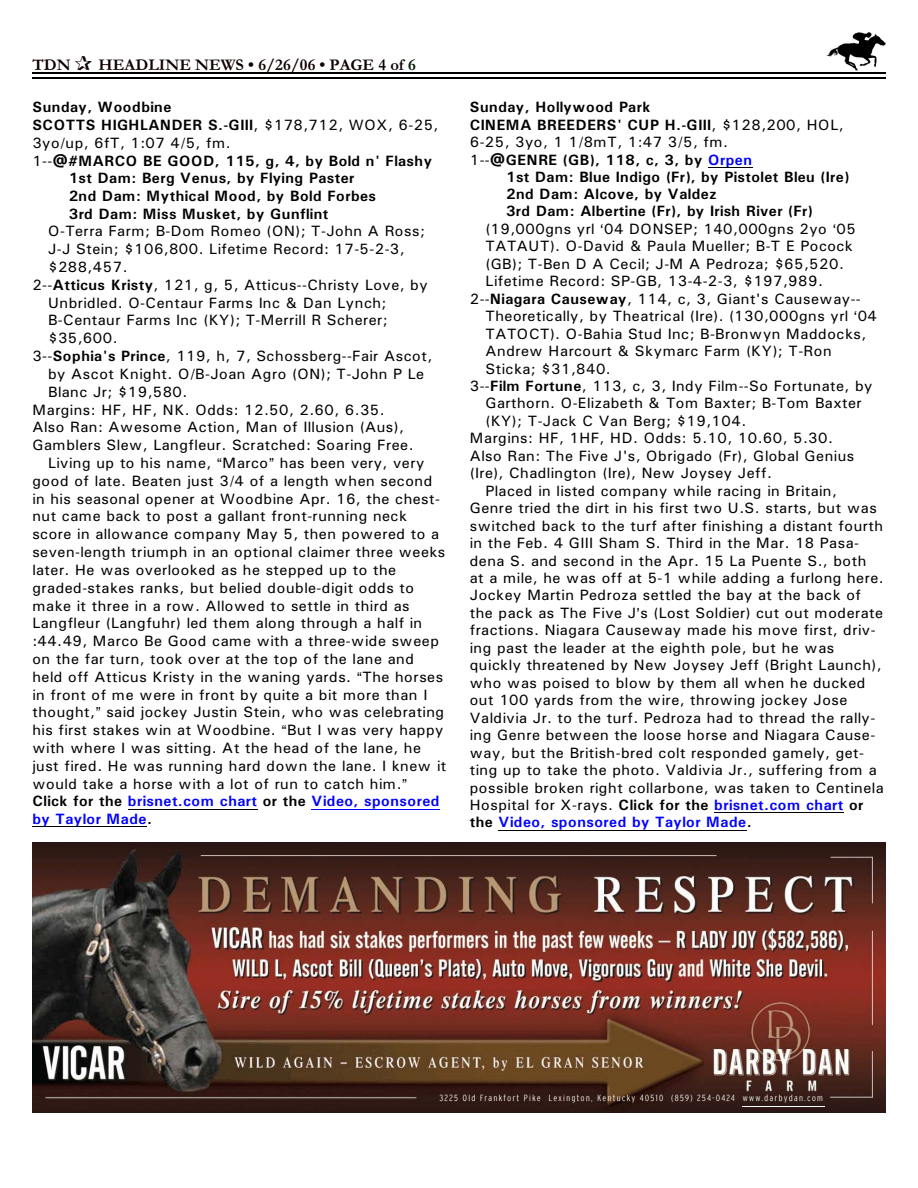
<style>
.page{position:relative;width:918px;height:1188px;background:#fff}
.page>*{position:absolute;margin:0;border:0;box-sizing:border-box;transform-origin:0 0}
.t1{font:700 16.5px "Garamond";letter-spacing:.005em;color:#0f0000}
.t2{font:15px "Univers";letter-spacing:.03em;color:#000}
.t3{font:700 15px/17.4px "Univers";letter-spacing:.03em;color:#000}
.t4{font:700 15px "Univers";letter-spacing:.03em;color:#00f}
.s1{color:#001400}
.s2{font-weight:400}
.s3{font-weight:700}
.s4{color:#000}
.s5{color:#00f}
.s6{font-weight:700;color:#00f}
</style>
<div class="page">
<img style="left:826px;top:32px;width:60px;height:38px">
<hr style="left:32px;top:72px;width:853px;height:1px;background:#000">
<hr style="left:32px;top:77px;width:853px;height:2px;background:#000">
<hr style="left:128px;top:809px;width:130px;height:1px;background:#000">
<hr style="left:312px;top:809px;width:128px;height:1px;background:#00f">
<hr style="left:32px;top:826px;width:115px;height:1px;background:#000">
<hr style="left:708px;top:167px;width:45px;height:1px;background:#000">
<hr style="left:714px;top:813px;width:130px;height:1px;background:#000">
<hr style="left:499px;top:830px;width:248px;height:1px;background:#000">
<img style="left:32px;top:842px;width:854px;height:270px">
<hr style="left:742px;top:1106px;width:83px;height:1px;background:#fff">
<p class="t1" style="left:32px;top:59px;width:40px">TDN</p>
<p class="t1" style="left:98px;top:59px;width:319px">HEADLINE NEWS • 6/26/06 • PAGE 4 of <span class="s1">6</span></p>
<p class="t3" style="left:32px;top:100px;width:141px">Sunday, Woodbine</p>
<p class="t3" style="left:32px;top:117px;width:408px">SCOTTS HIGHLANDER S.-GIII<span class="s2">, $178,712, WOX, 6-25,</span></p>
<p class="t2" style="left:32px;top:137px;width:200px">3yo/up, 6fT, 1:07 4/5, fm.</p>
<p class="t3" style="left:32px;top:153px;width:401px"><span class="s2">1--</span>@#MARCO BE GOOD, 115, g, 4, by Bold n' Flashy</p>
<p class="t3" style="left:69px;top:171px;width:287px">1st Dam: Berg Venus, by Flying Paster</p>
<p class="t3" style="left:69px;top:188px;width:309px">2nd Dam: Mythical Mood, by Bold Forbes</p>
<p class="t3" style="left:69px;top:206px;width:261px">3rd Dam: Miss Musket, by Gunflint</p>
<p class="t2" style="left:48px;top:226px;width:379px">O-Terra Farm; B-Dom Romeo (ON); T-John A Ross;</p>
<p class="t2" style="left:48px;top:244px;width:358px">J-J Stein; $106,800. Lifetime Record: 17-5-2-3,</p>
<p class="t2" style="left:48px;top:262px;width:81px">$288,457.</p>
<p class="t2" style="left:32px;top:279px;width:397px">2--<span class="s3">Atticus Kristy</span>, 121, g, 5, Atticus--Christy Love, by</p>
<p class="t2" style="left:48px;top:297px;width:340px">Unbridled. O-Centaur Farms Inc &amp; Dan Lynch;</p>
<p class="t2" style="left:48px;top:315px;width:341px">B-Centaur Farms Inc (KY); T-Merrill R Scherer;</p>
<p class="t2" style="left:48px;top:333px;width:71px">$35,600.</p>
<p class="t2" style="left:32px;top:351px;width:401px">3--<span class="s3">Sophia's Prince</span>, 119, h, 7, Schossberg--Fair Ascot,</p>
<p class="t2" style="left:48px;top:369px;width:378px">by Ascot Knight. O/B-Joan Agro (ON); T-John P Le</p>
<p class="t2" style="left:48px;top:386px;width:141px">Blanc Jr; $19,580.</p>
<p class="t2" style="left:32px;top:404px;width:354px">Margins: HF, HF, NK. Odds: 12.50, 2.60, 6.35.</p>
<p class="t2" style="left:32px;top:422px;width:373px">Also Ran: Awesome Action, Man of Illusion (Aus),</p>
<p class="t2" style="left:32px;top:440px;width:383px">Gamblers Slew, Langfleur. Scratched: Soaring Free.</p>
<p class="t2" style="left:48px;top:458px;width:378px">Living up to his name, Marco has been very, very</p>
<p class="t2" style="left:32px;top:475px;width:401px">good of late. Beaten just 3/4 of a length when second</p>
<p class="t2" style="left:32px;top:493px;width:409px">in his seasonal opener at Woodbine Apr. 16, the chest-</p>
<p class="t2" style="left:32px;top:511px;width:376px">nut came back to post a gallant front-running neck</p>
<p class="t2" style="left:32px;top:529px;width:408px">score in allowance company May 5, then powered to a</p>
<p class="t2" style="left:32px;top:547px;width:415px">seven-length triumph in an optional claimer three weeks</p>
<p class="t2" style="left:32px;top:565px;width:365px">later. He was overlooked as he stepped up to the</p>
<p class="t2" style="left:32px;top:582px;width:383px">graded-stakes ranks, but belied double-digit odds to</p>
<p class="t2" style="left:32px;top:600px;width:379px">make it three in a row. Allowed to settle in third as</p>
<p class="t2" style="left:32px;top:618px;width:391px">Langfleur (Langfuhr) led them along through a half in</p>
<p class="t2" style="left:32px;top:636px;width:408px">:44.49, Marco Be Good came with a three-wide sweep</p>
<p class="t2" style="left:32px;top:654px;width:383px">on the far turn, took over at the top of the lane and</p>
<p class="t2" style="left:32px;top:672px;width:412px">held off Atticus Kristy in the waning yards. The horses</p>
<p class="t2" style="left:32px;top:689px;width:397px">in front of me were in front by quite a bit more than I</p>
<p class="t2" style="left:32px;top:707px;width:413px">thought, said jockey Justin Stein, who was celebrating</p>
<p class="t2" style="left:32px;top:725px;width:413px">his first stakes win at Woodbine. But I was very happy</p>
<p class="t2" style="left:32px;top:743px;width:390px">with where I was sitting. At the head of the lane, he</p>
<p class="t2" style="left:32px;top:761px;width:415px">just fired. He was running hard down the lane. I knew it</p>
<p class="t2" style="left:32px;top:778px;width:371px">would take a horse with a lot of run to catch him.</p>
<p class="t4" style="left:32px;top:796px;width:409px"><span class="s4">Click for the</span> brisnet.com chart <span class="s4">or the</span> Video, sponsored</p>
<p class="t4" style="left:32px;top:814px;width:121px">by Taylor Made<span class="s4">.</span></p>
<p class="t3" style="left:470px;top:100px;width:376px">Sunday, Hollywood Park<br>CINEMA BREEDERS' CUP H.-GIII<span class="s2">, $128,200, HOL, 6-25, 3yo, 1 1/8mT, 1:47 3/5, fm.<br>1--</span>@GENRE (GB), 118, c, 3, by <span class="s5">Orpen</span></p>
<p class="t3" style="left:506px;top:169px;width:345px">1st Dam: Blue Indigo (Fr), by Pistolet Bleu (Ire)<br>2nd Dam: Alcove, by Valdez<br>3rd Dam: Albertine (Fr), by Irish River (Fr)</p>
<p class="t2" style="left:485px;top:223px;width:372px">(19,000gns yrl 04 DONSEP; 140,000gns 2yo 05</p>
<p class="t2" style="left:485px;top:241px;width:369px">TATAUT). O-David &amp; Paula Mueller; B-T E Pocock</p>
<p class="t2" style="left:485px;top:258px;width:360px">(GB); T-Ben D A Cecil; J-M A Pedroza; $65,520.</p>
<p class="t2" style="left:485px;top:276px;width:339px">Lifetime Record: SP-GB, 13-4-2-3, $197,989.</p>
<p class="t2" style="left:470px;top:293px;width:393px">2--<span class="s3">Niagara Causeway</span>, 114, c, 3, Giant's Causeway--</p>
<p class="t2" style="left:485px;top:311px;width:393px">Theoretically, by Theatrical (Ire). (130,000gns yrl 04</p>
<p class="t2" style="left:485px;top:328px;width:383px">TATOCT). O-Bahia Stud Inc; B-Bronwyn Maddocks,</p>
<p class="t2" style="left:485px;top:346px;width:348px">Andrew Harcourt &amp; Skymarc Farm (KY); T-Ron</p>
<p class="t2" style="left:485px;top:363px;width:127px">Sticka; $31,840.</p>
<p class="t2" style="left:470px;top:381px;width:404px">3--<span class="s3">Film Fortune</span>, 113, c, 3, Indy Film--So Fortunate, by</p>
<p class="t2" style="left:485px;top:398px;width:378px">Garthorn. O-Elizabeth &amp; Tom Baxter; B-Tom Baxter</p>
<p class="t2" style="left:485px;top:416px;width:262px">(KY); T-Jack C Van Berg; $19,104.</p>
<p class="t2" style="left:470px;top:433px;width:365px">Margins: HF, 1HF, HD. Odds: 5.10, 10.60, 5.30.</p>
<p class="t2" style="left:470px;top:450px;width:386px">Also Ran: The Five J's, Obrigado (Fr), Global Genius</p>
<p class="t2" style="left:470px;top:468px;width:304px">(Ire), Chadlington (Ire), New Joysey Jeff.</p>
<p class="t2" style="left:485px;top:485px;width:353px">Placed in listed company while racing in Britain,</p>
<p class="t2" style="left:470px;top:503px;width:409px">Genre tried the dirt in his first two U.S. starts, but was</p>
<p class="t2" style="left:470px;top:520px;width:415px">switched back to the turf after finishing a distant fourth</p>
<p class="t2" style="left:470px;top:538px;width:391px">in the Feb. 4 GIII Sham S. Third in the Mar. 18 Pasa-</p>
<p class="t2" style="left:470px;top:555px;width:398px">dena S. and second in the Apr. 15 La Puente S., both</p>
<p class="t2" style="left:470px;top:573px;width:416px">at a mile, he was off at 5-1 while adding a furlong here.</p>
<p class="t2" style="left:470px;top:590px;width:393px">Jockey Martin Pedroza settled the bay at the back of</p>
<p class="t2" style="left:470px;top:608px;width:415px">the pack as The Five J s (Lost Soldier) cut out moderate</p>
<p class="t2" style="left:470px;top:625px;width:407px">fractions. Niagara Causeway made his move first, driv-</p>
<p class="t2" style="left:470px;top:643px;width:366px">ing past the leader at the eighth pole, but he was</p>
<p class="t2" style="left:470px;top:660px;width:414px">quickly threatened by New Joysey Jeff (Bright Launch),</p>
<p class="t2" style="left:470px;top:677px;width:397px">who was poised to blow by them all when he ducked</p>
<p class="t2" style="left:470px;top:695px;width:379px">out 100 yards from the wire, throwing jockey Jose</p>
<p class="t2" style="left:470px;top:712px;width:407px">Valdivia Jr. to the turf. Pedroza had to thread the rally-</p>
<p class="t2" style="left:470px;top:730px;width:407px">ing Genre between the loose horse and Niagara Cause-</p>
<p class="t2" style="left:470px;top:747px;width:396px">way, but the British-bred colt responded gamely, get-</p>
<p class="t2" style="left:470px;top:765px;width:408px">ting up to take the photo. Valdivia Jr., suffering from a</p>
<p class="t2" style="left:470px;top:782px;width:415px">possible broken right collarbone, was taken to Centinela</p>
<p class="t2" style="left:470px;top:800px;width:395px">Hospital for X-rays. <span class="s3">Click for the</span> <span class="s6">brisnet.com chart</span> <span class="s3">or</span></p>
<p class="t4" style="left:470px;top:817px;width:284px"><span class="s4">the</span> Video, sponsored by Taylor Made<span class="s4">.</span></p>
</div>
